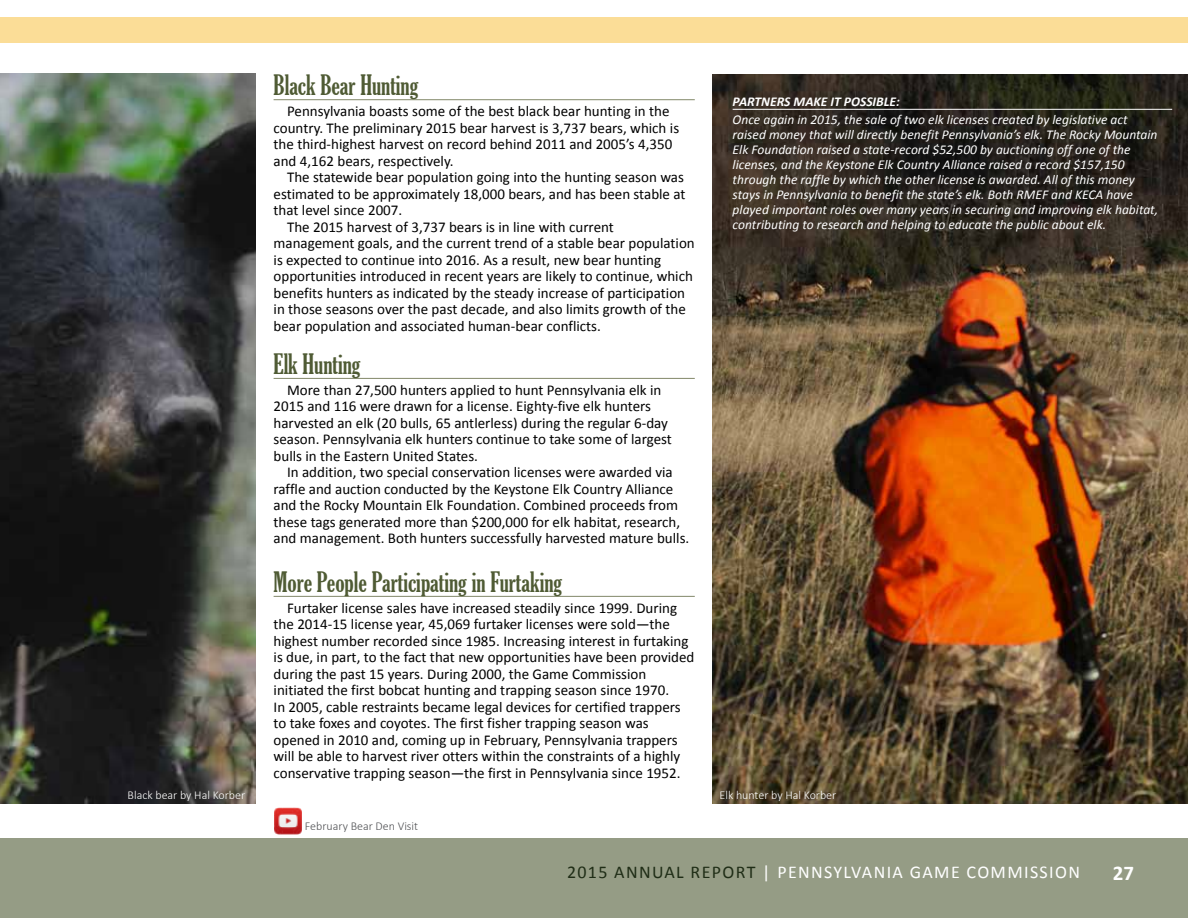
<style>
.page{position:relative;width:1188px;height:918px;background:#fff}
.page>*{position:absolute;margin:0;border:0;box-sizing:border-box;transform-origin:0 0}
.t1{font:extra-condensed 27px "Gloucester";color:#4f5b34}
.t2{font:700 21px "Calibri";color:#fff}
.t3{font:18px "Calibri";letter-spacing:.075em;color:#fff}
.t4{font:15px/16.5px "Calibri";color:#000}
.t5{font:italic 13.5px/15px "Calibri";color:#fff}
.t6{font:italic 700 13.5px "Calibri";color:#fff}
.t7{font:300 12px "Calibri";color:#fff}
.t8{font:300 12px "Calibri";color:#505154}
.s1{color:#1f2d16}
</style>
<div class="page">
<div style="left:0;top:838px;width:1188px;height:80px;background:#959c85"></div>
<div style="left:0;top:17px;width:1188px;height:25px;background:#fbdd97"></div>
<img style="left:713px;top:74px;width:475px;height:730px">
<hr style="left:274px;top:99px;width:421px;height:1px;background:#828869">
<img style="left:0;top:74px;width:256px;height:729px">
<hr style="left:274px;top:596px;width:421px;height:1px;background:#828869">
<hr style="left:274px;top:378px;width:421px;height:1px;background:#828869">
<hr style="left:733px;top:109px;width:439px;height:1px;background:#fff">
<img style="left:275px;top:807px;width:27px;height:27px">
<p class="t7" style="left:128px;top:787px;width:119px">Black bear by Hal Korber</p>
<h1 class="t1" style="left:274px;top:70px;width:147px">Black Bear Hunting</h1>
<p class="t4" style="left:274px;top:102px;width:407px;text-indent:14px">Pennsylvania boasts some of the best black bear hunting in the country. The preliminary 2015 bear harvest is 3,737 bears, which is the third-highest harvest on record behind 2011 and 2005’s 4,350 and 4,162 bears, respectively.</p>
<p class="t4" style="left:287px;top:168px;width:398px">The statewide bear population going into the hunting season was</p>
<p class="t4" style="left:274px;top:185px;width:414px">estimated to be approximately 18,000 bears, and has been stable at</p>
<p class="t4" style="left:274px;top:201px;width:130px">that level since 2007.</p>
<p class="t4" style="left:287px;top:218px;width:328px">The 2015 harvest of 3,737 bears is in line with current</p>
<p class="t4" style="left:274px;top:234px;width:423px">management goals, and the current trend of a stable bear population</p>
<p class="t4" style="left:274px;top:251px;width:389px">is expected to continue into 2016. As a result, new bear hunting</p>
<p class="t4" style="left:274px;top:267px;width:421px">opportunities introduced in recent years are likely to continue, which</p>
<p class="t4" style="left:274px;top:284px;width:413px">benefits hunters as indicated by the steady increase of participation</p>
<p class="t4" style="left:274px;top:300px;width:414px">in those seasons over the past decade, and also limits growth of the</p>
<p class="t4" style="left:274px;top:317px;width:329px">bear population and associated human-bear conflicts.</p>
<h1 class="t1" style="left:274px;top:348px;width:89px">Elk Hunting</h1>
<p class="t4" style="left:274px;top:381px;width:400px;text-indent:14px">More than 27,500 hunters applied to hunt Pennsylvania elk in 2015 and 116 were drawn for a license. Eighty-five elk hunters harvested an elk (20 bulls, 65 antlerless) during the regular 6-day season. Pennsylvania elk hunters continue to take some of largest bulls in the Eastern United States.</p>
<p class="t4" style="left:274px;top:463px;width:417px;text-indent:14px">In addition, two special conservation licenses were awarded via raffle and auction conducted by the Keystone Elk Country Alliance and the Rocky Mountain Elk Foundation. Combined proceeds from these tags generated more than $200,000 for elk habitat, research, and management. Both hunters successfully harvested mature bulls.</p>
<h1 class="t1" style="left:274px;top:566px;width:290px">More People Participating in Furtaking</h1>
<p class="t4" style="left:274px;top:599px;width:422px;text-indent:14px">Furtaker license sales have increased steadily since 1999. During the 2014-15 license year, 45,069 furtaker licenses were sold—the highest number recorded since 1985. Increasing interest in furtaking is due, in part, to the fact that new opportunities have been provided during the past 15 years. During 2000, the Game Commission initiated the first bobcat hunting and trapping season since 1970.<br>In 2005, cable restraints became legal devices for certified trappers to take foxes and coyotes. The first fisher trapping season was opened in 2010 and, coming up in February, Pennsylvania trappers will be able to harvest river otters within the constraints of a highly conservative trapping season—the first in Pennsylvania since 1952.</p>
<p class="t8" style="left:305px;top:818px;width:115px">February Bear Den Visit</p>
<p class="t6" style="left:733px;top:93px;width:169px">PARTNERS MAKE IT POSSIBLE:</p>
<p class="t5" style="left:733px;top:112px;width:427px">Once again in 2015, the sale of two elk licenses created by legislative act raised money that will directly benefit Pennsylvania’s elk. The Rocky Mountain Elk Foundation raised a state-record $52,500 by auctioning off one of the licenses, and the Keystone Elk Country Alliance raised a record $157,150 through the raffle by which the other license is awarded. All of this money stays in Pennsylvania to benefit the state’s elk. Both RMEF and KECA have played important roles over many years in securing and improving elk habitat, contributing to research and helping to educate the public about elk.</p>
<p class="t7" style="left:720px;top:788px;width:118px">Elk hunter by Hal Korber</p>
<p class="t3" style="left:567px;top:860px;width:515px"><span class="s1">2015 ANNUAL REPORT</span> | PENNSYLVANIA GAME COMMISSION</p>
<h2 class="t2" style="left:1113px;top:860px;width:23px">27</h2>
</div>
